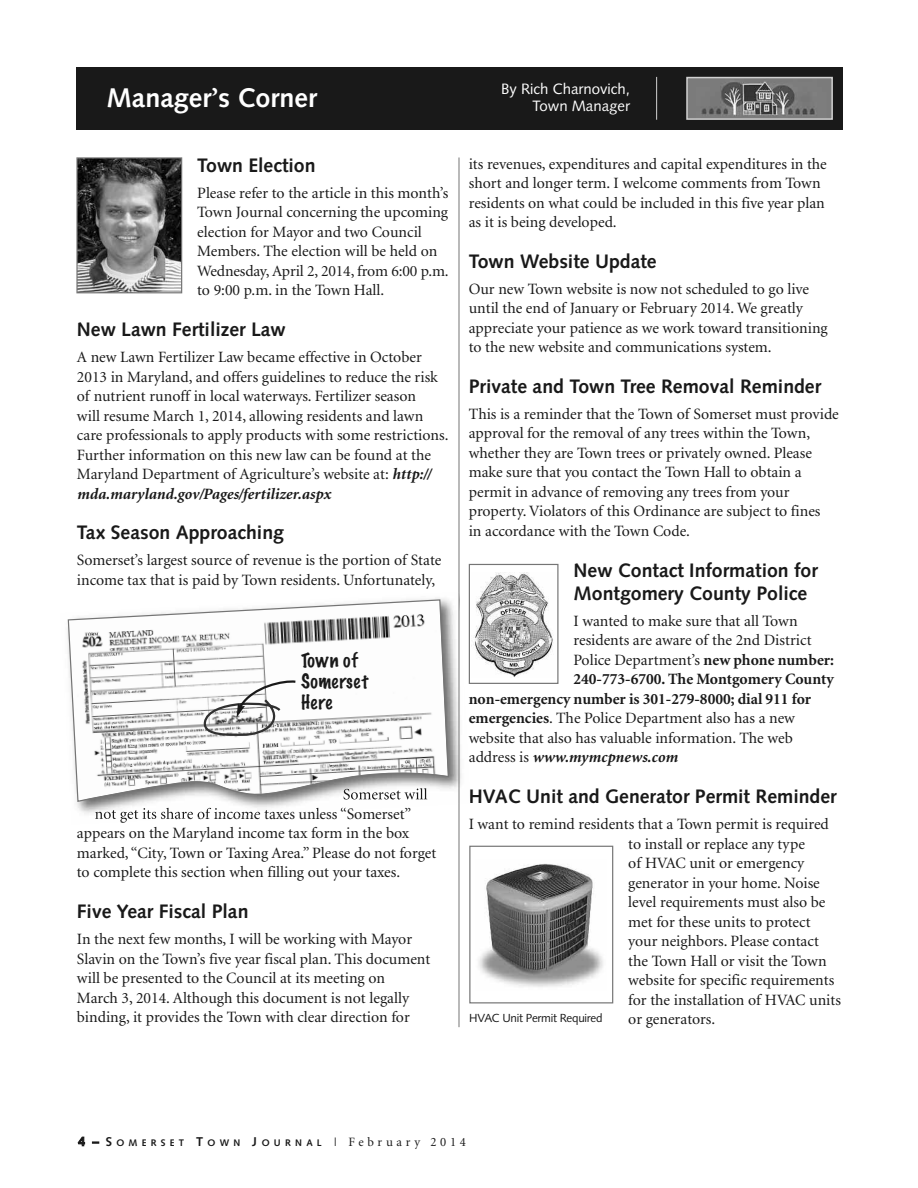
<style>
.page{position:relative;width:918px;height:1188px;background:#fff}
.page>*{position:absolute;margin:0;border:0;box-sizing:border-box;transform-origin:0 0}
.t1{font:700 27px "Syntax";color:#fff}
.t2{font:700 19.5px/23.4px "Syntax";color:#191919}
.t3{font:100 18px/21px "Marker Felt";letter-spacing:.04em;color:#191919}
.t4{font:15.75px/19.5px "Minion";color:#191919}
.t5{font:700 15.75px "Minion";color:#191919}
.t6{font:italic 700 15.75px "Minion";color:#191919}
.t7{font:15px/16.5px "Syntax";color:#fff;text-align:right}
.t8{font:11.7px "Syntax";letter-spacing:-.025em;color:#191919}
.t9{font:700 9.6px "Syntax";letter-spacing:.445em;color:#191919}
.s1{font-family:"Minion"}
.s2{font-weight:700;font-style:italic}
.s3{font-weight:700}
.s4{font-weight:400;font-style:normal}
.s5{font-size:12.75px}
.s6{font-family:"Minion";font-weight:400;font-size:12.75px}
</style>
<div class="page">
<div style="left:76px;top:67px;width:767px;height:62px;background:#191919"></div>
<img style="left:78px;top:159px;width:102px;height:132px">
<div style="left:76px;top:157px;width:106px;height:136px;border:1px solid #757575"></div>
<hr style="left:459px;top:157px;width:1px;height:870px;background:#757575">
<hr style="left:656px;top:77px;width:1px;height:43px;background:#d1d1d1">
<img style="left:689px;top:80px;width:141px;height:37px">
<div style="left:686px;top:77px;width:147px;height:43px;border:2px solid #d1d1d1"></div>
<img style="left:460px;top:600px;width:9px;height:184px">
<img style="left:67px;top:592px;width:392px;height:232px">
<img style="left:95px;top:808px;width:70px;height:14px">
<img style="left:459px;top:592px;width:1px;height:212px">
<svg style="left:69px;top:601px;width:379px;height:200px"></svg>
<svg style="left:77px;top:770px;width:372px;height:32px"></svg>
<svg style="left:200px;top:680px;width:98px;height:59px"></svg>
<img style="left:478px;top:863px;width:125px;height:124px">
<div style="left:469px;top:846px;width:144px;height:157px;border:1px solid #757575"></div>
<img style="left:473px;top:573px;width:80px;height:104px">
<div style="left:469px;top:564px;width:90px;height:120px;border:1px solid #757575"></div>
<h1 class="t1" style="left:106px;top:87px;width:212px">Manager<span class="s1">’</span>s Corner</h1>
<p class="t2" style="left:197px;top:155px;width:120px">Town Election</p>
<p class="t4" style="left:197px;top:184px;width:253px">Please refer to the article in this month’s Town Journal concerning the upcoming election for Mayor and two Council Members. The election will be held on Wednesday, April 2, 2014, from 6:00 p.m. to 9:00 p.m. in the Town Hall.</p>
<p class="t2" style="left:77px;top:320px;width:210px">New Lawn Fertilizer Law</p>
<p class="t4" style="left:77px;top:349px;width:373px">A new Lawn Fertilizer Law became effective in October 2013 in Maryland, and offers guidelines to reduce the risk of nutrient runoff in local waterways. Fertilizer season<br>will resume March 1, 2014, allowing residents and lawn care professionals to apply products with some restrictions.<br>Further information on this new law can be found at the Maryland Department of Agriculture’s website at: <span class="s2">http:// mda.maryland.gov/Pages/fertilizer.aspx</span></p>
<p class="t2" style="left:77px;top:523px;width:209px">Tax Season Approaching</p>
<p class="t4" style="left:77px;top:552px;width:366px">Somerset’s largest source of revenue is the portion of State income tax that is paid by Town residents. Unfortunately,</p>
<p class="t3" style="left:301px;top:650px;width:69px">Town of<br>Somerset<br>Here</p>
<p class="t4" style="left:77px;top:805px;width:361px;text-indent:18px">not get its share of income taxes unless “Somerset” appears on the Maryland income tax form in the box marked, “City, Town or Taxing Area.” Please do not forget to complete this section when filling out your taxes.</p>
<p class="t2" style="left:77px;top:901px;width:173px">Five Year Fiscal Plan</p>
<p class="t4" style="left:77px;top:930px;width:355px">In the next few months, I will be working with Mayor Slavin on the Town’s five year fiscal plan. This document will be presented to the Council at its meeting on<br>March 3, 2014. Although this document is not legally binding, it provides the Town with clear direction for</p>
<p class="t7" style="left:501px;top:82px;width:131px">By Rich Charnovich,<br>Town Manager</p>
<p class="t4" style="left:469px;top:155px;width:360px">its revenues, expenditures and capital expenditures in the short and longer term. I welcome comments from Town residents on what could be included in this five year plan as it is being developed.</p>
<p class="t2" style="left:469px;top:251px;width:189px">Town Website Update</p>
<p class="t4" style="left:469px;top:280px;width:361px">Our new Town website is now not scheduled to go live until the end of January or February 2014. We greatly appreciate your patience as we work toward transitioning to the new website and communications system.</p>
<p class="t2" style="left:469px;top:376px;width:354px">Private and Town Tree Removal Reminder</p>
<p class="t4" style="left:469px;top:405px;width:372px">This is a reminder that the Town of Somerset must provide approval for the removal of any trees within the Town, whether they are Town trees or privately owned. Please make sure that you contact the Town Hall to obtain a permit in advance of removing any trees from your property. Violators of this Ordinance are subject to fines<br>in accordance with the Town Code.</p>
<p class="t2" style="left:574px;top:560px;width:246px">New Contact Information for<br>Montgomery County Police</p>
<p class="t4" style="left:574px;top:612px;width:226px">I wanted to make sure that all Town</p>
<p class="t4" style="left:574px;top:632px;width:240px">residents are aware of the 2nd District</p>
<p class="t4" style="left:574px;top:651px;width:262px">Police Department’s <span class="s3">new phone number:</span></p>
<p class="t5" style="left:574px;top:673px;width:262px">240-773-6700. The Montgomery County</p>
<p class="t5" style="left:469px;top:693px;width:344px">non-emergency number is 301-279-8000; dial 911 for</p>
<p class="t4" style="left:469px;top:710px;width:328px"><span class="s3">emergencies</span>. The Police Department also has a new</p>
<p class="t4" style="left:469px;top:729px;width:326px">website that also has valuable information. The web</p>
<p class="t6" style="left:469px;top:751px;width:210px"><span class="s4">address is</span> www.mymcpnews.com</p>
<p class="t2" style="left:469px;top:787px;width:369px">HVAC Unit and Generator Permit Reminder</p>
<p class="t4" style="left:628px;top:816px;width:214px;text-indent:-160px">I want to remind residents that a Town permit is required to install or replace any type<br>of HVAC unit or emergency generator in your home. Noise level requirements must also be met for these units to protect your neighbors. Please contact the Town Hall or visit the Town website for specific requirements for the installation of HVAC units or generators.</p>
<p class="t8" style="left:469px;top:1013px;width:135px">HVAC Unit Permit Required</p>
<p class="t9" style="left:78px;top:1139px;width:389px"><span class="s5">4 –S</span>OMERSET <span class="s5">T</span>OWN <span class="s5">J</span>OURNAL <span class="s6">| February 2014</span></p>
</div>
